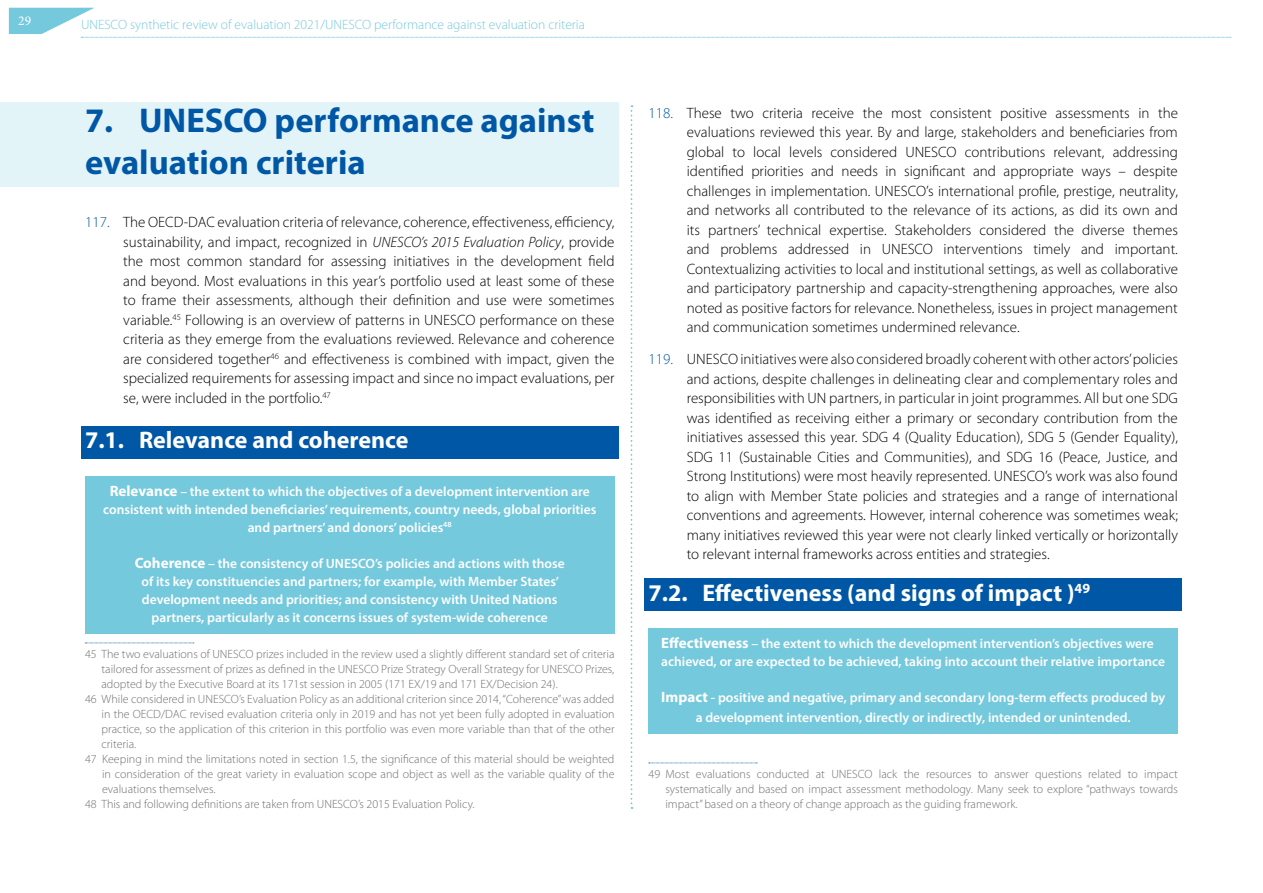
<style>
.page{position:relative;width:1263px;height:893px;background:#fff}
.page>*{position:absolute;margin:0;border:0;box-sizing:border-box;transform-origin:0 0}
.t1{font:700 34.5px/41.4px "Myriad Pro";color:#0057a5}
.t2{font:700 24px "Myriad Pro";color:#fff}
.t3{font:300 15px/19.5px "Myriad Pro";color:#000;text-align:justify}
.t4{font:600 13.5px/18px "Myriad Pro";color:#fff;text-align:center}
.t5{font:300 13.5px "Myriad Pro";color:#75c9dc}
.t6{font:13.5px "Minion Pro";color:#fff}
.t7{font:300 12px/15px "Myriad Pro";color:#706f6f;text-align:justify}
.s1{color:#0057a5}
.s2{font-style:italic}
.s3{font-weight:700;font-size:15px}
</style>
<div class="page">
<svg style="left:631px;top:106px;width:1px;height:703px"></svg>
<svg style="left:9px;top:8px;width:1222px;height:30px"></svg>
<div style="left:0;top:102px;width:619px;height:84px;background:#e2f4f8"></div>
<div style="left:81px;top:426px;width:538px;height:32px;background:#0057a5"></div>
<div style="left:85px;top:476px;width:529px;height:158px;background:#75c9dc"></div>
<svg style="left:85px;top:643px;width:109px;height:1px"></svg>
<div style="left:644px;top:578px;width:538px;height:33px;background:#0057a5"></div>
<div style="left:648px;top:629px;width:530px;height:105px;background:#75c9dc"></div>
<svg style="left:649px;top:763px;width:108px;height:1px"></svg>
<p class="t6" style="left:18px;top:12px;width:14px">29</p>
<p class="t5" style="left:81px;top:16px;width:505px">UNESCO synthetic review of evaluation 2021/UNESCO performance against evaluation criteria</p>
<h1 class="t1" style="left:85px;top:99px;width:511px">7. UNESCO performance against evaluation criteria</h1>
<p class="t3" style="left:123px;top:212px;width:493px;text-indent:-38px"><span class="s1">117.</span> The OECD-DAC evaluation criteria of relevance, coherence, effectiveness, efficiency, sustainability, and impact, recognized in <span class="s2">UNESCO’s 2015 Evaluation Policy</span>, provide the most common standard for assessing initiatives in the development field and beyond. Most evaluations in this year’s portfolio used at least some of these to frame their assessments, although their definition and use were sometimes variable.<sup>45</sup> Following is an overview of patterns in UNESCO performance on these criteria as they emerge from the evaluations reviewed. Relevance and coherence are considered together<sup>46</sup> and effectiveness is combined with impact, given the specialized requirements for assessing impact and since no impact evaluations, per se, were included in the portfolio.<sup>47</sup></p>
<h2 class="t2" style="left:85px;top:424px;width:325px">7.1. Relevance and coherence</h2>
<p class="t4" style="left:103px;top:482px;width:495px"><span class="s3">Relevance</span> – the extent to which the objectives of a development intervention are consistent with intended beneficiaries’ requirements, country needs, global priorities and partners’ and donors’ policies<sup>48</sup></p>
<p class="t4" style="left:135px;top:554px;width:432px"><span class="s3">Coherence</span> – the consistency of UNESCO’s policies and actions with those of its key constituencies and partners; for example, with Member States’ development needs and priorities; and consistency with United Nations partners, particularly as it concerns issues of system-wide coherence</p>
<p class="t7" style="left:85px;top:646px;width:531px">45 The two evaluations of UNESCO prizes included in the review used a slightly different standard set of criteria</p>
<p class="t7" style="left:102px;top:661px;width:514px">tailored for assessment of prizes as defined in the UNESCO Prize Strategy Overall Strategy for UNESCO Prizes,</p>
<p class="t7" style="left:102px;top:676px;width:458px">adopted by the Executive Board at its 171st session in 2005 (171 EX/19 and 171 EX/Decision 24).</p>
<p class="t7" style="left:85px;top:691px;width:531px">46 While considered in UNESCO’s Evaluation Policy as an additional criterion since 2014, “Coherence” was added</p>
<p class="t7" style="left:102px;top:706px;width:514px">in the OECD/DAC revised evaluation criteria only in 2019 and has not yet been fully adopted in evaluation</p>
<p class="t7" style="left:102px;top:721px;width:514px">practice, so the application of this criterion in this portfolio was even more variable than that of the other</p>
<p class="t7" style="left:102px;top:736px;width:36px">criteria.</p>
<p class="t7" style="left:85px;top:751px;width:531px">47 Keeping in mind the limitations noted in section 1.5, the significance of this material should be weighted</p>
<p class="t7" style="left:102px;top:766px;width:514px">in consideration of the great variety in evaluation scope and object as well as the variable quality of the</p>
<p class="t7" style="left:102px;top:781px;width:115px">evaluations themselves.</p>
<p class="t7" style="left:85px;top:796px;width:391px">48 This and following definitions are taken from UNESCO’s 2015 Evaluation Policy.</p>
<p class="t3" style="left:687px;top:103px;width:493px;text-indent:-38px"><span class="s1">118.</span> These two criteria receive the most consistent positive assessments in the evaluations reviewed this year. By and large, stakeholders and beneficiaries from global to local levels considered UNESCO contributions relevant, addressing identified priorities and needs in significant and appropriate ways – despite challenges in implementation. UNESCO’s international profile, prestige, neutrality, and networks all contributed to the relevance of its actions, as did its own and its partners’ technical expertise. Stakeholders considered the diverse themes and problems addressed in UNESCO interventions timely and important.<br>Contextualizing activities to local and institutional settings, as well as collaborative and participatory partnership and capacity-strengthening approaches, were also noted as positive factors for relevance. Nonetheless, issues in project management and communication sometimes undermined relevance.</p>
<p class="t3" style="left:687px;top:349px;width:493px;text-indent:-38px"><span class="s1">119.</span> UNESCO initiatives were also considered broadly coherent with other actors’policies and actions, despite challenges in delineating clear and complementary roles and responsibilities with UN partners, in particular in joint programmes. All but one SDG was identified as receiving either a primary or secondary contribution from the initiatives assessed this year. SDG 4 (Quality Education), SDG 5 (Gender Equality), SDG 11 (Sustainable Cities and Communities), and SDG 16 (Peace, Justice, and Strong Institutions) were most heavily represented. UNESCO’s work was also found to align with Member State policies and strategies and a range of international conventions and agreements. However, internal coherence was sometimes weak; many initiatives reviewed this year were not clearly linked vertically or horizontally to relevant internal frameworks across entities and strategies.</p>
<h2 class="t2" style="left:648px;top:577px;width:443px">7.2. Effectiveness (and signs of impact )<sup>49</sup></h2>
<p class="t4" style="left:661px;top:634px;width:505px;text-align:left"><span class="s3">Effectiveness</span> – the extent to which the development intervention’s objectives were achieved, or are expected to be achieved, taking into account their relative importance</p>
<p class="t4" style="left:661px;top:688px;width:505px;line-height:19.5px"><span class="s3">Impact</span> - positive and negative, primary and secondary long-term effects produced by a development intervention, directly or indirectly, intended or unintended.</p>
<p class="t7" style="left:665px;top:766px;width:514px;text-indent:-17px">49 Most evaluations conducted at UNESCO lack the resources to answer questions related to impact systematically and based on impact assessment methodology. Many seek to explore “pathways towards impact” based on a theory of change approach as the guiding framework.</p>
</div>
